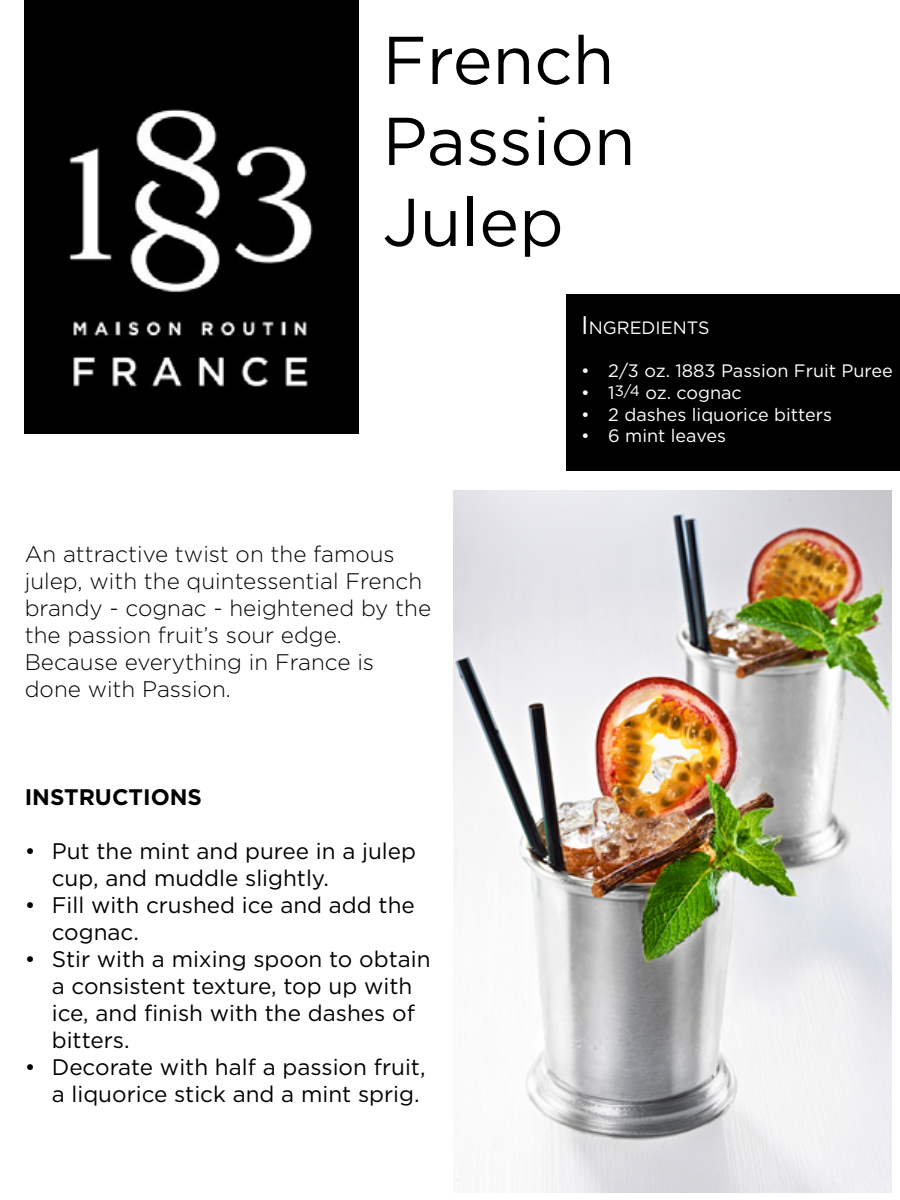
<style>
.page{position:relative;width:900px;height:1200px;background:#fff}
.page>*{position:absolute;margin:0;border:0;box-sizing:border-box;transform-origin:0 0}
.t1{font:67.5px/81px "Gotham";color:#000}
.t2{font:22.5px/27px "Gotham";color:#000}
.t3{font:300 22.5px/27px "Gotham";color:#000}
.t4{font:700 22.5px "Gotham";color:#000}
.t5{font:18px "Gotham";color:#fff}
.t6{font:17.85px "Gotham";color:#fff}
.s1{font-size:25.5px}
</style>
<div class="page">
<img style="left:25px;top:0;width:334px;height:434px">
<img style="left:453px;top:490px;width:438px;height:702px">
<div style="left:566px;top:294px;width:334px;height:177px;background:#000"></div>
<h1 class="t1" style="left:382px;top:18px;width:254px">French<br>Passion<br>Julep</h1>
<p class="t3" style="left:25px;top:540px;width:408px">An attractive twist on the famous julep, with the quintessential French brandy - cognac - heightened by the the passion fruit’s sour edge.<br>Because everything in France is done with Passion.</p>
<p class="t4" style="left:25px;top:783px;width:179px">INSTRUCTIONS</p>
<p class="t2" style="left:52px;top:838px;width:366px;text-indent:-27px">• Put the mint and puree in a julep cup, and muddle slightly.</p>
<p class="t2" style="left:52px;top:892px;width:365px;text-indent:-27px">• Fill with crushed ice and add the cognac.</p>
<p class="t2" style="left:52px;top:946px;width:380px;text-indent:-27px">• Stir with a mixing spoon to obtain a consistent texture, top up with ice, and finish with the dashes of bitters.</p>
<p class="t2" style="left:25px;top:1054px;width:402px;text-align:right">• Decorate with half a passion fruit, a liquorice stick and a mint sprig.</p>
<p class="t6" style="left:581px;top:316px;width:130px"><span class="s1">I</span>NGREDI ENTS</p>
<p class="t5" style="left:581px;top:360px;width:313px">• 2/3 oz. 1883 Passion Fruit Puree</p>
<p class="t5" style="left:581px;top:381px;width:162px">• 1<sup>3/4</sup> oz. cognac</p>
<p class="t5" style="left:581px;top:403px;width:252px">• 2 dashes liquorice bitters</p>
<p class="t5" style="left:581px;top:424px;width:146px">• 6 mint leaves</p>
</div>
